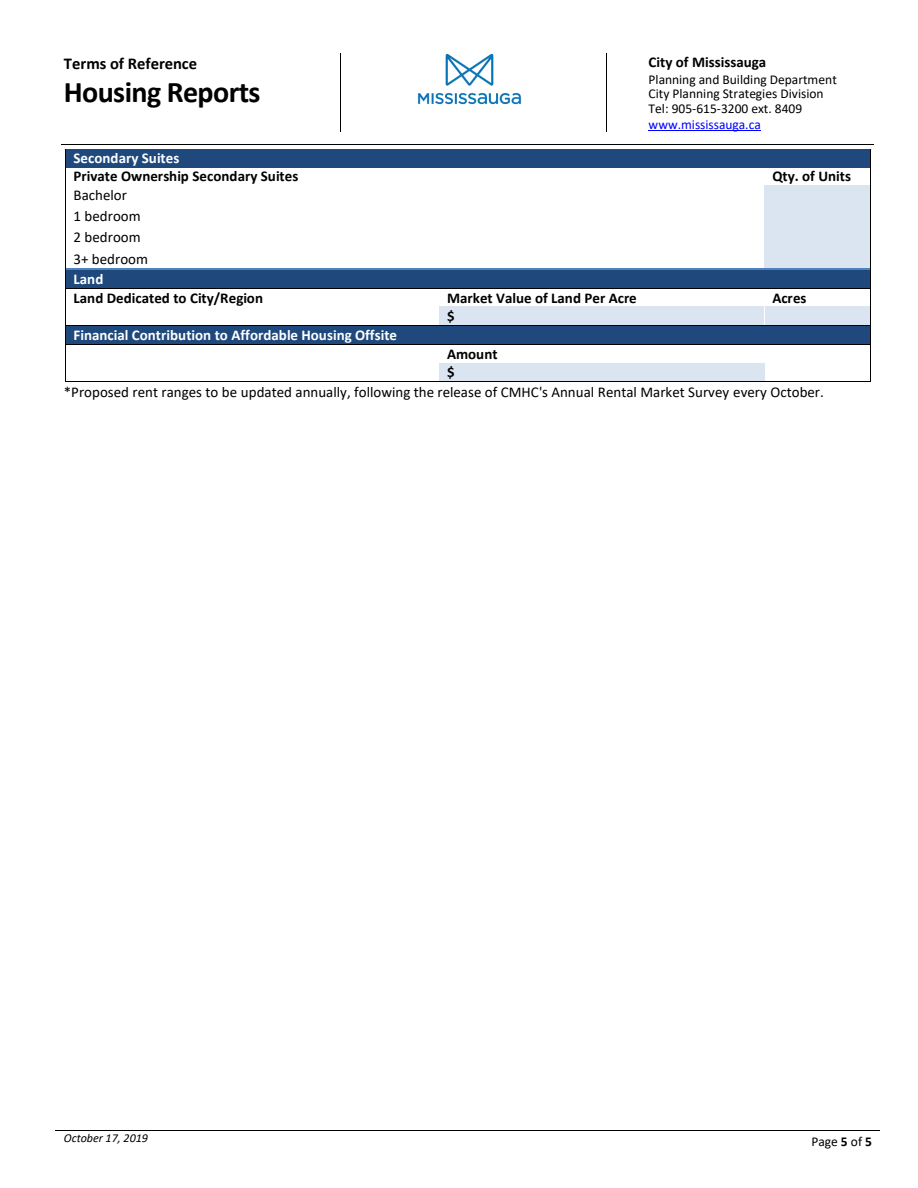
<style>
.page{position:relative;width:918px;height:1188px;background:#fff}
.page>*{position:absolute;margin:0;border:0;box-sizing:border-box;transform-origin:0 0}
.t1{font:700 30px "Calibri";letter-spacing:-.02em;color:#000}
.t2{font:700 16.5px "Calibri";letter-spacing:-.005em;color:#000}
.t3{font:15px/21.3px "Calibri";color:#000}
.t4{font:700 15px/18.3px "Calibri";color:#000}
.t5{font:700 15px "Calibri";color:#fff}
.t6{font:13.5px/15px "Calibri";color:#000}
.t7{font:13.5px "Calibri";letter-spacing:-.005em;color:#00f}
.t8{font:italic 12px "Calibri";color:#000}
.s1{font-weight:700}
</style>
<div class="page">
<hr style="left:649px;top:130px;width:112px;height:1px;background:#00f">
<hr style="left:340px;top:53px;width:1px;height:78px;background:#000">
<hr style="left:606px;top:53px;width:1px;height:78px;background:#000">
<hr style="left:62px;top:144px;width:812px;height:1px;background:#000">
<hr style="left:474px;top:1131px;width:400px;height:1px;background:#000">
<hr style="left:56px;top:1130px;width:412px;height:1px;background:#000">
<hr style="left:469px;top:1130px;width:411px;height:1px;background:#000">
<img style="left:417px;top:53px;width:105px;height:52px">
<div style="left:74px;top:149px;width:788px;height:18px;background:#1f497d"></div>
<div style="left:764px;top:186px;width:106px;height:21px;background:#dbe5f1"></div>
<div style="left:764px;top:207px;width:106px;height:21px;background:#dbe5f1"></div>
<div style="left:764px;top:228px;width:106px;height:22px;background:#dbe5f1"></div>
<div style="left:764px;top:250px;width:106px;height:18px;background:#dbe5f1"></div>
<div style="left:66px;top:269px;width:804px;height:19px;background:#1f497d"></div>
<hr style="left:66px;top:268px;width:698px;height:1px;background:#4f81bd">
<hr style="left:766px;top:268px;width:104px;height:1px;background:#4f81bd">
<hr style="left:66px;top:288px;width:373px;height:1px;background:#000">
<hr style="left:440px;top:288px;width:324px;height:1px;background:#000">
<hr style="left:765px;top:288px;width:105px;height:1px;background:#000">
<div style="left:439px;top:307px;width:325px;height:18px;background:#dbe5f1"></div>
<div style="left:765px;top:307px;width:105px;height:18px;background:#dbe5f1"></div>
<div style="left:74px;top:326px;width:788px;height:18px;background:#1f497d"></div>
<hr style="left:66px;top:325px;width:373px;height:1px;background:#000">
<hr style="left:440px;top:325px;width:324px;height:1px;background:#000">
<hr style="left:765px;top:325px;width:105px;height:1px;background:#000">
<hr style="left:66px;top:344px;width:373px;height:1px;background:#000">
<hr style="left:440px;top:344px;width:324px;height:1px;background:#000">
<hr style="left:765px;top:344px;width:105px;height:1px;background:#000">
<div style="left:439px;top:363px;width:325px;height:19px;background:#dbe5f1"></div>
<svg style="left:65px;top:149px;width:1px;height:233px"></svg>
<hr style="left:66px;top:382px;width:373px;height:1px;background:#000">
<hr style="left:439px;top:382px;width:325px;height:1px;background:#000">
<hr style="left:764px;top:382px;width:106px;height:1px;background:#000">
<svg style="left:870px;top:149px;width:1px;height:233px"></svg>
<p class="t2" style="left:64px;top:56px;width:135px">Terms of Reference</p>
<h1 class="t1" style="left:64px;top:79px;width:198px">Housing Reports</h1>
<p class="t4" style="left:649px;top:54px;width:119px">City of Mississauga</p>
<p class="t6" style="left:649px;top:73px;width:190px">Planning and Building Department<br>City Planning Strategies Division<br>Tel: 905-615-3200 ext. 8409</p>
<p class="t7" style="left:649px;top:118px;width:114px">www.mississauga.ca</p>
<p class="t5" style="left:74px;top:152px;width:107px">Secondary Suites</p>
<p class="t4" style="left:74px;top:169px;width:226px">Private Ownership Secondary Suites</p>
<p class="t4" style="left:772px;top:169px;width:80px">Qty. of Units</p>
<p class="t3" style="left:74px;top:185px;width:76px">Bachelor<br>1 bedroom<br>2 bedroom<br>3+ bedroom</p>
<p class="t5" style="left:74px;top:272px;width:31px">Land</p>
<p class="t4" style="left:74px;top:290px;width:191px">Land Dedicated to City/Region</p>
<p class="t4" style="left:447px;top:290px;width:191px">Market Value of Land Per Acre</p>
<p class="t4" style="left:772px;top:290px;width:36px">Acres</p>
<p class="t4" style="left:447px;top:308px;width:9px">$</p>
<p class="t5" style="left:74px;top:329px;width:325px">Financial Contribution to Affordable Housing Offsite</p>
<p class="t4" style="left:447px;top:346px;width:52px">Amount $</p>
<p class="t3" style="left:64px;top:382px;width:762px">*Proposed rent ranges to be updated annually, following the release of CMHC's Annual Rental Market Survey every October.</p>
<p class="t8" style="left:64px;top:1133px;width:86px">October 17, 2019</p>
<p class="t6" style="left:811px;top:1135px;width:62px">Page <span class="s1">5</span> of <span class="s1">5</span></p>
</div>
